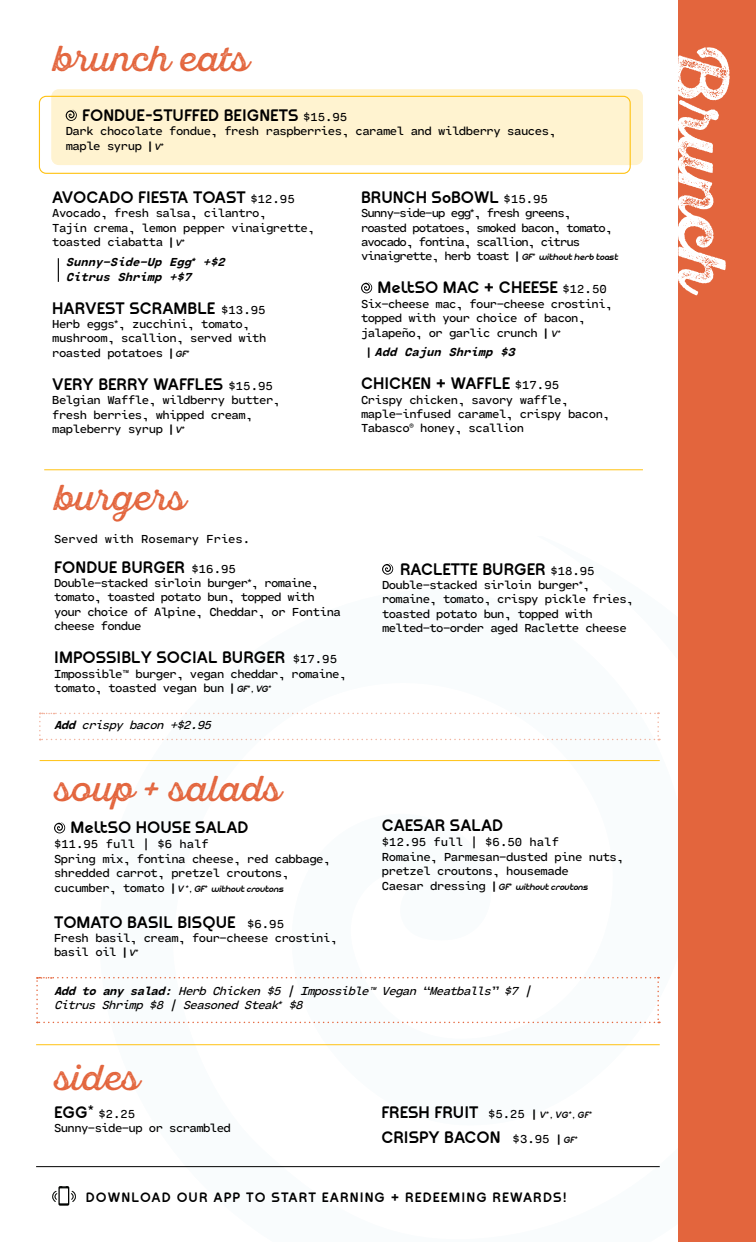
<style>
.page{position:relative;width:756px;height:1242px;background:#fff}
.page>*{position:absolute;margin:0;border:0;box-sizing:border-box;transform-origin:0 0}
.t1{font:67.5px "Sant Elia Rough Alt Bold Thr";color:#fff}
.t2{font:36px "Sant Elia Rough";color:#e3653d}
.t3{font:700 16.5px/25.5px "Meltix";color:#000}
.t4{font:700 13.5px "Meltix";letter-spacing:.08em;color:#000}
.t5{font:12px/14.4px "Cartograph CF";letter-spacing:-.04em;color:#000}
.t6{font:12px/14.4px "Cartograph CF";letter-spacing:-.08em;color:#000}
.t7{font:12px/14.4px "Cartograph CF";letter-spacing:-.06em;color:#000}
.t8{font:italic 12px/14.4px "Cartograph CF";color:#000}
.t9{font:italic 800 12px/15px "Cartograph CF";color:#000}
.t10{font:12px "Cartograph CF";letter-spacing:-.01em;color:#000}
.t11{font:italic 700 9px "Meltix";letter-spacing:-.04em;color:#000}
.s1{font-family:"Cartograph CF";font-weight:400;font-size:12px}
.s2{font-family:"Meltix";font-weight:700}
.s3{font-family:"Meltix";font-weight:700;font-style:italic;font-size:9px}
.s4{font-family:"Meltix";font-weight:700;font-style:normal}
.s5{font-weight:800}
.s6{font-family:"Cartograph CF";font-weight:400;font-style:normal;font-size:12px}
.s7{font-style:normal;font-size:12px}
.s8{font-size:12px}
.s9{font-style:italic;font-size:9px}
</style>
<div class="page">
<svg style="left:94px;top:537px;width:585px;height:705px"></svg>
<div style="left:39px;top:96px;width:592px;height:78px;border:1px solid #ffc212;border-radius:7px"></div>
<div style="left:52px;top:90px;width:590px;height:74px;background:#fff3d0;border-radius:7px"></div>
<div style="left:51px;top:89px;width:592px;height:76px;border:2px solid #ffc212;border-radius:7px"></div>
<div style="left:679px;top:0;width:77px;height:1242px;background:#e3653d"></div>
<svg style="left:361px;top:282px;width:12px;height:11px"></svg>
<hr style="left:36px;top:1166px;width:624px;height:1px;background:#000">
<svg style="left:52px;top:1186px;width:24px;height:20px"></svg>
<svg style="left:382px;top:563px;width:12px;height:12px"></svg>
<svg style="left:39px;top:712px;width:621px;height:28px"></svg>
<svg style="left:54px;top:822px;width:12px;height:12px"></svg>
<svg style="left:36px;top:977px;width:624px;height:46px"></svg>
<hr style="left:44px;top:469px;width:599px;height:1px;background:#ffc212">
<hr style="left:40px;top:760px;width:620px;height:1px;background:#ffc212">
<svg style="left:58px;top:258px;width:1px;height:24px"></svg>
<hr style="left:36px;top:1044px;width:624px;height:1px;background:#ffc212">
<svg style="left:66px;top:109px;width:11px;height:12px"></svg>
<h2 class="t2" style="left:53px;top:38px;width:197px">brunch eats</h2>
<h3 class="t3" style="left:82px;top:103px;width:267px">FONDUE-STUFFED BEIGNETS <span class="s1">$15.95</span></h3>
<p class="t5" style="left:66px;top:124px;width:492px">Dark chocolate fondue, fresh raspberries, caramel and wildberry sauces, maple syrup <span class="s2">|</span> <span class="s3">V</span><sup>*</sup></p>
<h3 class="t3" style="left:52px;top:185px;width:244px">AVOCADO FIESTA TOAST <span class="s1">$12.95</span></h3>
<p class="t5" style="left:52px;top:206px;width:264px">Avocado, fresh salsa, cilantro,<br>Tajín crema, lemon pepper vinaigrette, toasted ciabatta <span class="s2">|</span> <span class="s3">V</span><sup>*</sup></p>
<p class="t9" style="left:66px;top:254px;width:165px">Sunny-Side-Up Egg<sup>*</sup> +$2<br>Citrus Shrimp +$7</p>
<h3 class="t3" style="left:52px;top:296px;width:215px">HARVEST SCRAMBLE <span class="s1">$13.95</span></h3>
<p class="t5" style="left:52px;top:317px;width:216px">Herb eggs<sup>*</sup>, zucchini, tomato, mushroom, scallion, served with roasted potatoes <span class="s2">|</span> <span class="s3">GF</span><sup>*</sup></p>
<h3 class="t3" style="left:52px;top:372px;width:222px">VERY BERRY WAFFLES <span class="s1">$15.95</span></h3>
<p class="t5" style="left:52px;top:393px;width:230px">Belgian Waffle, wildberry butter, fresh berries, whipped cream, mapleberry syrup <span class="s2">|</span> <span class="s3">V</span><sup>*</sup></p>
<h3 class="t3" style="left:361px;top:185px;width:188px">BRUNCH SoBOWL <span class="s1">$15.95</span></h3>
<p class="t6" style="left:361px;top:206px;width:258px">Sunny-side-up egg<sup>*</sup>, fresh greens, roasted potatoes, smoked bacon, tomato, avocado, fontina, scallion, citrus vinaigrette, herb toast <span class="s2">|</span> <span class="s3">GF</span><sup>*</sup> <span class="s3">without herb toast</span></p>
<h3 class="t3" style="left:378px;top:276px;width:231px">MeltSO MAC + CHEESE <span class="s1">$12.50</span></h3>
<p class="t5" style="left:361px;top:297px;width:253px">Six-cheese mac, four-cheese crostini, topped with your choice of bacon, jalapeño, or garlic crunch <span class="s2">|</span> <span class="s3">V</span><sup>*</sup></p>
<p class="t9" style="left:367px;top:345px;width:154px"><span class="s4">|</span> Add Cajun Shrimp $3</p>
<h3 class="t3" style="left:361px;top:371px;width:200px">CHICKEN + WAFFLE <span class="s1">$17.95</span></h3>
<p class="t5" style="left:361px;top:393px;width:250px">Crispy chicken, savory waffle, maple-infused caramel, crispy bacon,<br>Tabasco<sup>®</sup> honey, scallion</p>
<h2 class="t2" style="left:54px;top:477px;width:133px">burgers</h2>
<p class="t10" style="left:54px;top:532px;width:198px">Served with Rosemary Fries.</p>
<h3 class="t3" style="left:54px;top:555px;width:183px">FONDUE BURGER <span class="s1">$16.95</span></h3>
<p class="t7" style="left:54px;top:576px;width:288px">Double-stacked sirloin burger<sup>*</sup>, romaine, tomato, toasted potato bun, topped with your choice of Alpine, Cheddar, or Fontina cheese fondue</p>
<h3 class="t3" style="left:54px;top:645px;width:284px">IMPOSSIBLY SOCIAL BURGER <span class="s1">$17.95</span></h3>
<p class="t5" style="left:54px;top:667px;width:294px">Impossible™ burger, vegan cheddar, romaine, tomato, toasted vegan bun <span class="s2">|</span> <span class="s3">GF</span><sup>*</sup> <span class="s3">, VG</span><sup>*</sup></p>
<p class="t8" style="left:54px;top:718px;width:163px"><span class="s5">Add</span> crispy bacon +$2.95</p>
<h2 class="t2" style="left:54px;top:768px;width:228px">soup + salads</h2>
<h3 class="t3" style="left:71px;top:816px;width:180px">MeltSO HOUSE SALAD</h3>
<p class="t5" style="left:54px;top:838px;width:278px">$11.95 full | $6 half<br>Spring mix, fontina cheese, red cabbage, shredded carrot, pretzel croutons,</p>
<p class="t11" style="left:54px;top:883px;width:231px"><span class="s6">cucumber, tomato</span> <span class="s7">|</span> V <sup>*</sup> , GF<sup>*</sup> without croutons</p>
<h3 class="t3" style="left:54px;top:910px;width:232px">TOMATO BASIL BISQUE <span class="s1">$6.95</span></h3>
<p class="t5" style="left:54px;top:931px;width:285px">Fresh basil, cream, four-cheese crostini, basil oil <span class="s2">|</span> <span class="s3">V</span><sup>*</sup></p>
<h3 class="t3" style="left:400px;top:557px;width:196px">RACLETTE BURGER <span class="s1">$18.95</span></h3>
<p class="t5" style="left:382px;top:578px;width:253px">Double-stacked sirloin burger<sup>*</sup>, romaine, tomato, crispy pickle fries, toasted potato bun, topped with melted-to-order aged Raclette cheese</p>
<h3 class="t3" style="left:382px;top:813px;width:123px">CAESAR SALAD</h3>
<p class="t5" style="left:382px;top:835px;width:243px">$12.95 full | $6.50 half<br>Romaine, Parmesan-dusted pine nuts, pretzel croutons, housemade</p>
<p class="t11" style="left:382px;top:881px;width:208px"><span class="s6">Caesar dressing</span> <span class="s7">|</span> GF<sup>*</sup> without croutons</p>
<p class="t8" style="left:54px;top:984px;width:483px"><span class="s5">Add to any salad</span>: Herb Chicken $5 | Impossible™ Vegan “Meatballs” $7 |<br>Citrus Shrimp $8 | Seasoned Steak<sup>*</sup> $8</p>
<h2 class="t2" style="left:54px;top:1057px;width:87px">sides</h2>
<h3 class="t3" style="left:54px;top:1100px;width:41px">EGG<sup>*</sup></h3>
<p class="t5" style="left:54px;top:1107px;width:178px;text-indent:44px">$2.25<br>Sunny-side-up or scrambled</p>
<h3 class="t3" style="left:381px;top:1100px;width:212px">FRESH FRUIT <span class="s1">$5.25</span> <span class="s8">|</span> <span class="s9">V</span><sup>*</sup> <span class="s9">, VG</span><sup>*</sup> <span class="s9">, GF</span><sup>*<br></sup>CRISPY BACON <span class="s1">$3.95</span> <span class="s8">|</span> <span class="s9">GF</span><sup>*</sup></h3>
<p class="t4" style="left:86px;top:1189px;width:482px">DOWNLOAD OUR APP TO START EARNING + REDEEMING REWARDS!</p>
<h1 class="t1" style="left:741px;top:42px;width:257px;rotate:90deg">Brunch</h1>
</div>
